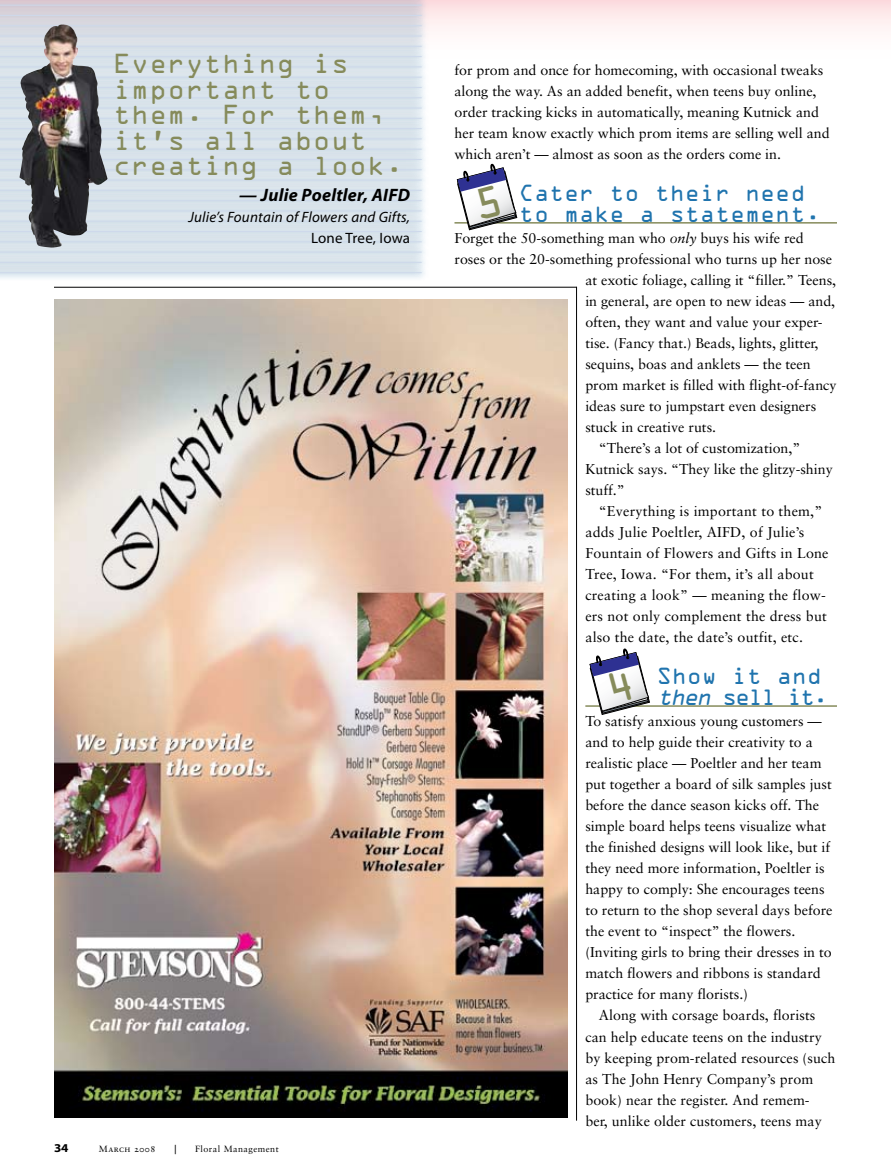
<style>
.page{position:relative;width:891px;height:1175px;background:#fff}
.page>*{position:absolute;margin:0;border:0;box-sizing:border-box;transform-origin:0 0}
.t1{font:24.75px/25.5px "OCRA Std";letter-spacing:.015em;color:#868b5b}
.t2{font:21px/21px "OCRA Std";color:#2074ae}
.t3{font:italic 700 18px "Myriad Pro";letter-spacing:.015em;color:#000}
.t4{font:italic 15px "Myriad Pro";letter-spacing:.015em;color:#000}
.t5{font:15px "Myriad Pro";letter-spacing:.01em;color:#000}
.t6{font:14.25px/21px "Sabon";color:#000}
.t7{font:700 12px "Myriad Pro";color:#000;scale:1.1 1}
.t8{font:12px "Sabon Roman SC";color:#000}
.t9{font:9px "Sabon";letter-spacing:.05em;color:#000}
.t10{font:9px "Sabon Roman SC";letter-spacing:.05em;color:#000}
.s1{font-style:italic}
</style>
<div class="page">
<div style="left:0;top:0;width:891px;height:81px;background:linear-gradient(to bottom,#fde5e6,#fff)"></div>
<hr style="left:454px;top:222px;width:383px;height:2px;background:#868b5b">
<hr style="left:585px;top:705px;width:252px;height:1px;background:#868b5b">
<img style="left:55px;top:299px;width:512px;height:818px">
<hr style="left:54px;top:287px;width:523px;height:1px;background:#000">
<hr style="left:576px;top:287px;width:1px;height:833px;background:#000">
<div style="left:0;top:0;width:438px;height:21px;background:#dac9d3"></div>
<div style="left:0;top:5px;width:438px;height:27px;background:#d6cfd7"></div>
<hr style="left:0;top:15px;width:422px;height:1px;background:#ced9eb">
<div style="left:0;top:16px;width:438px;height:26px;background:#d8d7de"></div>
<hr style="left:0;top:25px;width:422px;height:1px;background:#ced9eb">
<div style="left:0;top:26px;width:438px;height:26px;background:#d8dbe3"></div>
<div style="left:0;top:36px;width:438px;height:27px;background:#dae1e9"></div>
<hr style="left:0;top:56px;width:422px;height:1px;background:#ced9eb">
<div style="left:0;top:57px;width:438px;height:26px;background:#dae3eb"></div>
<hr style="left:0;top:66px;width:422px;height:1px;background:#ced9eb">
<div style="left:0;top:77px;width:438px;height:27px;background:#d8e3ea"></div>
<hr style="left:0;top:87px;width:422px;height:1px;background:#ced9eb">
<hr style="left:0;top:97px;width:422px;height:1px;background:#ced9eb">
<div style="left:0;top:98px;width:438px;height:26px;background:#d8e3ea"></div>
<div style="left:0;top:108px;width:438px;height:27px;background:#dce5eb"></div>
<div style="left:0;top:118px;width:438px;height:27px;background:#d8e3ea"></div>
<hr style="left:0;top:128px;width:422px;height:1px;background:#ced9eb">
<hr style="left:0;top:138px;width:422px;height:1px;background:#ced9eb">
<div style="left:0;top:139px;width:438px;height:26px;background:#d9e3eb"></div>
<hr style="left:0;top:159px;width:422px;height:1px;background:#ced9eb">
<div style="left:0;top:160px;width:438px;height:26px;background:#d9e3ea"></div>
<hr style="left:0;top:169px;width:422px;height:1px;background:#ced9eb">
<div style="left:0;top:180px;width:438px;height:27px;background:#dae3eb"></div>
<hr style="left:0;top:200px;width:422px;height:1px;background:#ced9eb">
<div style="left:0;top:201px;width:438px;height:26px;background:#d9e3eb"></div>
<hr style="left:0;top:210px;width:422px;height:1px;background:#ced9eb">
<div style="left:0;top:221px;width:438px;height:27px;background:#d8e3ea"></div>
<hr style="left:0;top:231px;width:422px;height:1px;background:#ced9eb">
<hr style="left:0;top:241px;width:422px;height:1px;background:#ced9eb">
<div style="left:0;top:242px;width:438px;height:26px;background:#dae4eb"></div>
<div style="left:0;top:263px;width:445px;height:33px;background:#fff"></div>
<div style="left:0;top:262px;width:438px;height:27px;background:#fff;opacity:.75"></div>
<hr style="left:0;top:272px;width:422px;height:1px;background:#ced9eb">
<img style="left:20px;top:24px;width:88px;height:224px">
<svg style="left:457px;top:164px;width:60px;height:66px"></svg>
<svg style="left:590px;top:648px;width:60px;height:67px"></svg>
<h1 class="t1" style="left:113px;top:53px;width:292px">Everything is important to them. For them, it’s all about creating a look.</h1>
<p class="t3" style="left:239px;top:183px;width:173px">— Julie Poeltler, AIFD</p>
<p class="t4" style="left:188px;top:208px;width:223px">Julie’s Fountain of Flowers and Gifts,</p>
<p class="t5" style="left:311px;top:229px;width:101px">Lone Tree, Iowa</p>
<p class="t7" style="left:54px;top:1140px;width:15px">34</p>
<p class="t10" style="left:99px;top:1143px;width:58px">March 2008</p>
<p class="t8" style="left:174px;top:1142px;width:4px">|</p>
<p class="t9" style="left:195px;top:1143px;width:85px">Floral Management</p>
<p class="t6" style="left:454px;top:59px;width:377px">for prom and once for homecoming, with occasional tweaks along the way. As an added benefit, when teens buy online, order tracking kicks in automatically, meaning Kutnick and her team know exactly which prom items are selling well and which aren’t — almost as soon as the orders come in.</p>
<h2 class="t2" style="left:519px;top:184px;width:303px">Cater to their need to make a statement.</h2>
<p class="t6" style="left:454px;top:227px;width:351px">Forget the 50-something man who <span class="s1">only</span> buys his wife red</p>
<p class="t6" style="left:454px;top:248px;width:379px">roses or the 20-something professional who turns up her nose</p>
<p class="t6" style="left:585px;top:269px;width:252px">at exotic foliage, calling it “filler.” Teens,</p>
<p class="t6" style="left:585px;top:290px;width:251px">in general, are open to new ideas — and,</p>
<p class="t6" style="left:585px;top:311px;width:239px">often, they want and value your exper-</p>
<p class="t6" style="left:585px;top:332px;width:235px">tise. (Fancy that.) Beads, lights, glitter,</p>
<p class="t6" style="left:585px;top:353px;width:227px">sequins, boas and anklets — the teen</p>
<p class="t6" style="left:585px;top:374px;width:253px">prom market is filled with flight-of-fancy</p>
<p class="t6" style="left:585px;top:395px;width:232px">ideas sure to jumpstart even designers</p>
<p class="t6" style="left:585px;top:416px;width:132px">stuck in creative ruts.</p>
<p class="t6" style="left:599px;top:437px;width:203px">“There’s a lot of customization,”</p>
<p class="t6" style="left:585px;top:458px;width:249px">Kutnick says. “They like the glitzy-shiny</p>
<p class="t6" style="left:585px;top:479px;width:41px">stuff.”</p>
<p class="t6" style="left:599px;top:500px;width:225px">“Everything is important to them,”</p>
<p class="t6" style="left:585px;top:521px;width:221px">adds Julie Poeltler, AIFD, of Julie’s</p>
<p class="t6" style="left:585px;top:542px;width:245px">Fountain of Flowers and Gifts in Lone</p>
<p class="t6" style="left:585px;top:563px;width:230px">Tree, Iowa. “For them, it’s all about</p>
<p class="t6" style="left:585px;top:584px;width:242px">creating a look” — meaning the flow-</p>
<p class="t6" style="left:585px;top:605px;width:243px">ers not only complement the dress but</p>
<p class="t6" style="left:585px;top:626px;width:219px">also the date, the date’s outfit, etc.</p>
<h2 class="t2" style="left:657px;top:667px;width:173px">Show it and <span class="s1">then</span> sell it.</h2>
<p class="t6" style="left:585px;top:710px;width:249px">To satisfy anxious young customers — and to help guide their creativity to a realistic place — Poeltler and her team put together a board of silk samples just before the dance season kicks off. The simple board helps teens visualize what the finished designs will look like, but if they need more information, Poeltler is happy to comply: She encourages teens to return to the shop several days before the event to “inspect” the flowers. (Inviting girls to bring their dresses in to match flowers and ribbons is standard practice for many florists.)</p>
<p class="t6" style="left:585px;top:1004px;width:251px;text-indent:13px">Along with corsage boards, florists can help educate teens on the industry by keeping prom-related resources (such as The John Henry Company’s prom book) near the register. And remem&shy;ber, unlike older customers, teens may</p>
</div>
